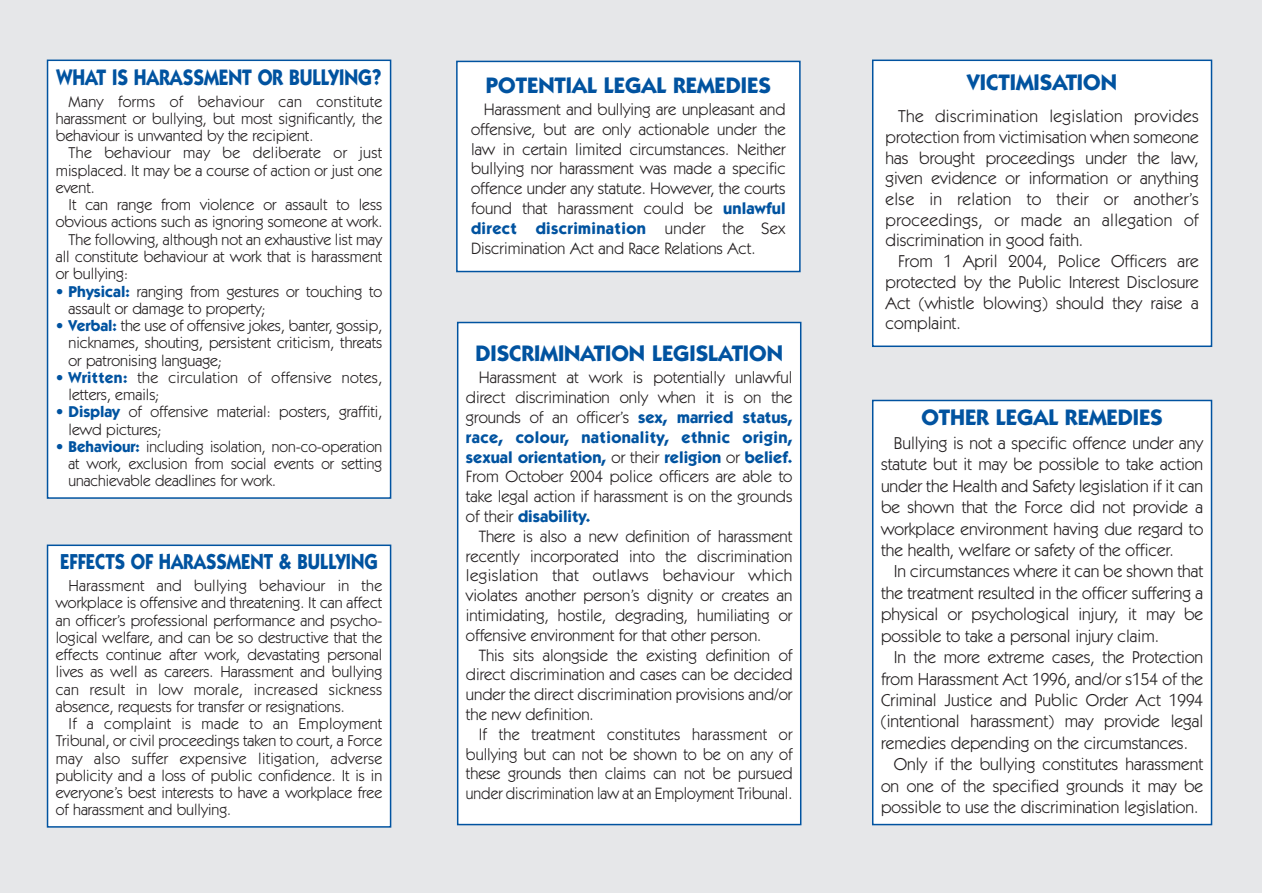
<style>
.page{position:relative;width:1262px;height:893px;background:#fff}
.page>*{position:absolute;margin:0;border:0;box-sizing:border-box;transform-origin:0 0}
.t1{font:700 22.5px "Itc Kabel";color:#0153a0}
.t2{font:700 22.5px "Itc Kabel";color:#0153a0;scale:.85 1}
.t3{font:700 21.75px "Itc Kabel";color:#0153a0;scale:.85 1}
.t4{font:17.25px/20.7px "Itc Kabel";color:#231f20;text-align:justify}
.t5{font:16.5px/19.8px "Itc Kabel";color:#231f20;text-align:justify}
.t6{font:15.75px/17.2px "Itc Kabel";color:#231f20;text-align:justify}
.t7{font:15.75px/17.2px "Itc Kabel";letter-spacing:.02em;color:#231f20}
.s1{font-weight:700;color:#0153a0}
.s2{color:#0153a0}
</style>
<div class="page">
<div style="left:0;top:0;width:1262px;height:892px;background:#e6e7e9"></div>
<div style="left:48px;top:545px;width:342px;height:281px;background:#fff"></div>
<div style="left:47px;top:544px;width:344px;height:283px;border:2px solid #0153a0"></div>
<div style="left:48px;top:60px;width:342px;height:438px;background:#fff"></div>
<div style="left:47px;top:60px;width:344px;height:439px;border:2px solid #0153a0"></div>
<div style="left:457px;top:61px;width:343px;height:210px;background:#fff"></div>
<div style="left:456px;top:61px;width:344px;height:211px;border:2px solid #0153a0"></div>
<div style="left:872px;top:400px;width:339px;height:424px;background:#fff"></div>
<div style="left:872px;top:400px;width:340px;height:425px;border:2px solid #0153a0"></div>
<div style="left:458px;top:322px;width:342px;height:502px;background:#fff"></div>
<div style="left:457px;top:322px;width:344px;height:503px;border:2px solid #0153a0"></div>
<div style="left:872px;top:60px;width:339px;height:286px;background:#fff"></div>
<div style="left:872px;top:60px;width:340px;height:287px;border:2px solid #0153a0"></div>
<h1 class="t2" style="left:57px;top:69px;width:384px">WHAT IS HARASSMENT OR BULLYING?</h1>
<p class="t6" style="left:56px;top:94px;width:328px;text-indent:13px">Many forms of behaviour can constitute harassment or bullying, but most significantly, the behaviour is unwanted by the recipient.</p>
<p class="t6" style="left:56px;top:145px;width:328px;text-indent:13px">The behaviour may be deliberate or just misplaced. It may be a course of action or just one event.</p>
<p class="t6" style="left:69px;top:197px;width:315px">It can range from violence or assault to less</p>
<p class="t6" style="left:56px;top:214px;width:328px">obvious actions such as ignoring someone at work.</p>
<p class="t6" style="left:69px;top:232px;width:315px">The following, although not an exhaustive list may</p>
<p class="t6" style="left:56px;top:249px;width:328px">all constitute behaviour at work that is harassment</p>
<p class="t6" style="left:56px;top:266px;width:74px">or bullying:</p>
<p class="t6" style="left:69px;top:283px;width:315px;text-indent:-13px"><span class="s1">• Physical:</span> ranging from gestures or touching to assault or damage to property;</p>
<p class="t6" style="left:69px;top:318px;width:315px;text-indent:-13px"><span class="s1">• Verbal:</span> the use of offensive jokes, banter, gossip, nicknames, shouting, persistent criticism, threats or patronising language;</p>
<p class="t7" style="left:69px;top:370px;width:315px;text-indent:-13px"><span class="s2">•</span> <span class="s1">Written:</span> the circulation of offensive notes, letters, emails;</p>
<p class="t6" style="left:69px;top:404px;width:315px;text-indent:-13px"><span class="s1">• Display</span> of offensive material: posters, graffiti, lewd pictures;</p>
<p class="t6" style="left:69px;top:439px;width:315px;text-indent:-13px"><span class="s1">• Behaviour:</span> including isolation, non-co-operation at work, exclusion from social events or setting unachievable deadlines for work.</p>
<h2 class="t3" style="left:60px;top:554px;width:375px">EFFECTS OF HARASSMENT &amp; BULLYING</h2>
<p class="t6" style="left:56px;top:578px;width:328px;text-indent:13px">Harassment and bullying behaviour in the workplace is offensive and threatening. It can affect an officer’s professional performance and psycho&shy;logical welfare, and can be so destructive that the effects continue after work, devastating personal lives as well as careers. Harassment and bullying can result in low morale, increased sickness absence, requests for transfer or resignations.</p>
<p class="t6" style="left:56px;top:716px;width:328px;text-indent:13px">If a complaint is made to an Employment Tribunal, or civil proceedings taken to court, a Force may also suffer expensive litigation, adverse publicity and a loss of public confidence. It is in everyone’s best interests to have a workplace free of harassment and bullying.</p>
<h1 class="t1" style="left:486px;top:76px;width:286px">POTENTIAL LEGAL REMEDIES</h1>
<p class="t5" style="left:471px;top:101px;width:316px;text-indent:13px">Harassment and bullying are unpleasant and offensive, but are only actionable under the law in certain limited circumstances. Neither bullying nor harassment was made a specific offence under any statute. However, the courts found that harassment could be <span class="s1">unlawful direct discrimination</span> under the Sex Discrimination Act and Race Relations Act.</p>
<h1 class="t1" style="left:475px;top:345px;width:309px">DISCRIMINATION LEGISLATION</h1>
<p class="t5" style="left:466px;top:369px;width:328px;text-indent:13px">Harassment at work is potentially unlawful direct discrimination only when it is on the grounds of an officer’s <span class="s1">sex, married status, race, colour, nationality, ethnic origin, sexual orientation,</span> or their <span class="s1">religion</span> or <span class="s1">belief.<br></span>From October 2004 police officers are able to take legal action if harassment is on the grounds of their <span class="s1">disability.</span></p>
<p class="t5" style="left:466px;top:527px;width:328px;text-indent:13px">There is also a new definition of harassment recently incorporated into the discrimination legislation that outlaws behaviour which violates another person’s dignity or creates an intimidating, hostile, degrading, humiliating or offensive environment for that other person.</p>
<p class="t5" style="left:466px;top:646px;width:328px;text-indent:13px">This sits alongside the existing definition of direct discrimination and cases can be decided under the direct discrimination provisions and/or the new definition.</p>
<p class="t5" style="left:466px;top:725px;width:328px;text-indent:13px">If the treatment constitutes harassment or bullying but can not be shown to be on any of these grounds then claims can not be pursued under discrimination law at an Employment Tribunal.</p>
<h1 class="t1" style="left:967px;top:74px;width:151px">VICTIMISATION</h1>
<p class="t4" style="left:885px;top:107px;width:315px;text-indent:13px">The discrimination legislation provides protection from victimisation when someone has brought proceedings under the law, given evidence or information or anything else in relation to their or another’s proceedings, or made an allegation of discrimination in good faith.</p>
<p class="t4" style="left:885px;top:252px;width:315px;text-indent:13px">From 1 April 2004, Police Officers are protected by the Public Interest Disclosure Act (whistle blowing) should they raise a complaint.</p>
<h1 class="t1" style="left:921px;top:409px;width:243px">OTHER LEGAL REMEDIES</h1>
<p class="t4" style="left:881px;top:433px;width:324px;line-height:21.5px;text-indent:13px">Bullying is not a specific offence under any statute but it may be possible to take action under the Health and Safety legislation if it can be shown that the Force did not provide a workplace environment having due regard to the health, welfare or safety of the officer.</p>
<p class="t4" style="left:881px;top:562px;width:324px;line-height:21.5px;text-indent:13px">In circumstances where it can be shown that the treatment resulted in the officer suffering a physical or psychological injury, it may be possible to take a personal injury claim.</p>
<p class="t4" style="left:893px;top:648px;width:311px">In the more extreme cases, the Protection</p>
<p class="t4" style="left:881px;top:669px;width:324px">from Harassment Act 1996, and/or s154 of the</p>
<p class="t4" style="left:881px;top:691px;width:324px">Criminal Justice and Public Order Act 1994</p>
<p class="t4" style="left:881px;top:712px;width:324px">(intentional harassment) may provide legal</p>
<p class="t4" style="left:881px;top:733px;width:308px">remedies depending on the circumstances.</p>
<p class="t4" style="left:893px;top:755px;width:311px">Only if the bullying constitutes harassment</p>
<p class="t4" style="left:881px;top:776px;width:324px">on one of the specified grounds it may be</p>
<p class="t4" style="left:881px;top:798px;width:319px">possible to use the discrimination legislation.</p>
</div>
